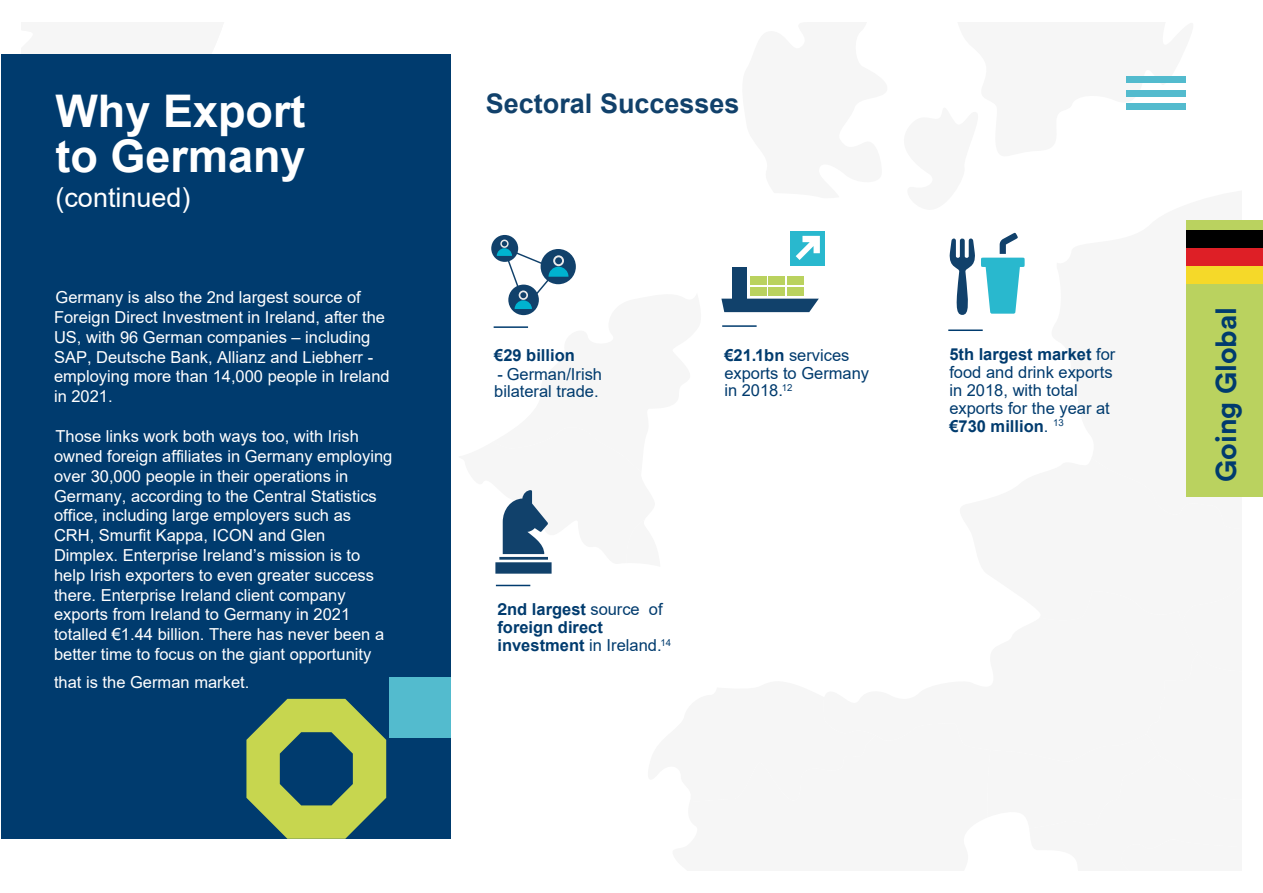
<style>
.page{position:relative;width:1263px;height:893px;background:#fff}
.page>*{position:absolute;margin:0;border:0;box-sizing:border-box;transform-origin:0 0}
.t1{font:700 45px "Arial";color:#fff}
.t2{font:700 28.5px "Circular Air Pro";color:#003b6e}
.t3{font:700 27px "Arial";color:#11416b}
.t4{font:27px "Arial";color:#fff}
.t5{font:16.5px/19.8px "Arial";color:#fff}
.t6{font:16.5px/18px "Arial";color:#003b6e}
.t7{font:700 16.5px/17.9px "Arial";color:#003b6e}
.s1{font-weight:700}
.s2{font-family:"Circular Air Pro"}
.s3{font-weight:400}
</style>
<div class="page">
<div style="left:1186px;top:220px;width:77px;height:277px;background:#bad25f"></div>
<div style="left:1186px;top:230px;width:77px;height:18px;background:#000"></div>
<div style="left:1186px;top:248px;width:77px;height:18px;background:#de1f26"></div>
<div style="left:1186px;top:266px;width:77px;height:18px;background:#f5d929"></div>
<div style="left:1px;top:54px;width:450px;height:784px;background:#003b6e"></div>
<div style="left:1126px;top:103px;width:59px;height:7px;background:#53bbce"></div>
<div style="left:1126px;top:90px;width:59px;height:7px;background:#53bbce"></div>
<div style="left:1126px;top:77px;width:59px;height:6px;background:#53bbce"></div>
<hr style="left:722px;top:325px;width:35px;height:2px;background:#003b6e">
<hr style="left:948px;top:329px;width:35px;height:2px;background:#003b6e">
<hr style="left:496px;top:585px;width:34px;height:1px;background:#003b6e">
<div style="left:389px;top:677px;width:62px;height:61px;background:#53bbce"></div>
<svg style="left:246px;top:699px;width:140px;height:140px"></svg>
<svg style="left:491px;top:235px;width:27px;height:27px"></svg>
<div style="left:790px;top:231px;width:35px;height:35px;background:#29b8ce"></div>
<svg style="left:796px;top:236px;width:24px;height:24px"></svg>
<svg style="left:721px;top:299px;width:98px;height:13px"></svg>
<div style="left:732px;top:268px;width:15px;height:32px;background:#11416b"></div>
<div style="left:787px;top:287px;width:17px;height:9px;background:#bad25f"></div>
<div style="left:769px;top:287px;width:16px;height:9px;background:#bad25f"></div>
<div style="left:750px;top:287px;width:16px;height:9px;background:#bad25f"></div>
<div style="left:787px;top:276px;width:17px;height:9px;background:#bad25f"></div>
<div style="left:769px;top:276px;width:16px;height:9px;background:#bad25f"></div>
<div style="left:750px;top:276px;width:16px;height:9px;background:#bad25f"></div>
<svg style="left:949px;top:232px;width:76px;height:83px"></svg>
<svg style="left:491px;top:240px;width:85px;height:334px"></svg>
<h1 class="t1" style="left:55px;top:80px;width:252px">Why Export</h1>
<h3 class="t3" style="left:486px;top:84px;width:255px">Sectoral Successes</h3>
<h1 class="t1" style="left:55px;top:125px;width:252px">to Germany</h1>
<h3 class="t4" style="left:55px;top:179px;width:137px">(continued)</h3>
<p class="t5" style="left:54px;top:287px;width:337px">Germany is also the 2nd largest source of Foreign Direct Investment in Ireland, after the US, with 96 German companies – including SAP, Deutsche Bank, Allianz and Liebherr - employing more than 14,000 people in Ireland in 2021.</p>
<p class="t5" style="left:54px;top:426px;width:340px">Those links work both ways too, with Irish owned foreign affiliates in Germany employing over 30,000 people in their operations in Germany, according to the Central Statistics office, including large employers such as CRH, Smurfit Kappa, ICON and Glen Dimplex. Enterprise Ireland’s mission is to help Irish exporters to even greater success there. Enterprise Ireland client company exports from Ireland to Germany in 2021 totalled €1.44 billion. There has never been a better time to focus on the giant opportunity</p>
<p class="t5" style="left:54px;top:672px;width:197px">that is the German market.</p>
<p class="t7" style="left:494px;top:346px;width:82px">€29 billion</p>
<p class="t6" style="left:494px;top:366px;width:109px;line-height:16.5px">- German/Irish bilateral trade.</p>
<p class="t6" style="left:724px;top:346px;width:146px"><span class="s1">€21.1bn</span> services exports to Germany in 2018.<sup>12</sup></p>
<p class="t6" style="left:949px;top:345px;width:167px"><span class="s1">5th largest market</span> for food and drink exports in 2018, with total exports for the year at <span class="s1">€730 million</span>. <sup>13</sup></p>
<p class="t7" style="left:497px;top:601px;width:175px"><span class="s2">2</span>nd largest <span class="s3">source of </span>foreign direct investment <span class="s3">in Ireland.</span><sup>14</sup></p>
<h2 class="t2" style="left:1206px;top:482px;width:176px;rotate:-90deg">Going Global</h2>
</div>
